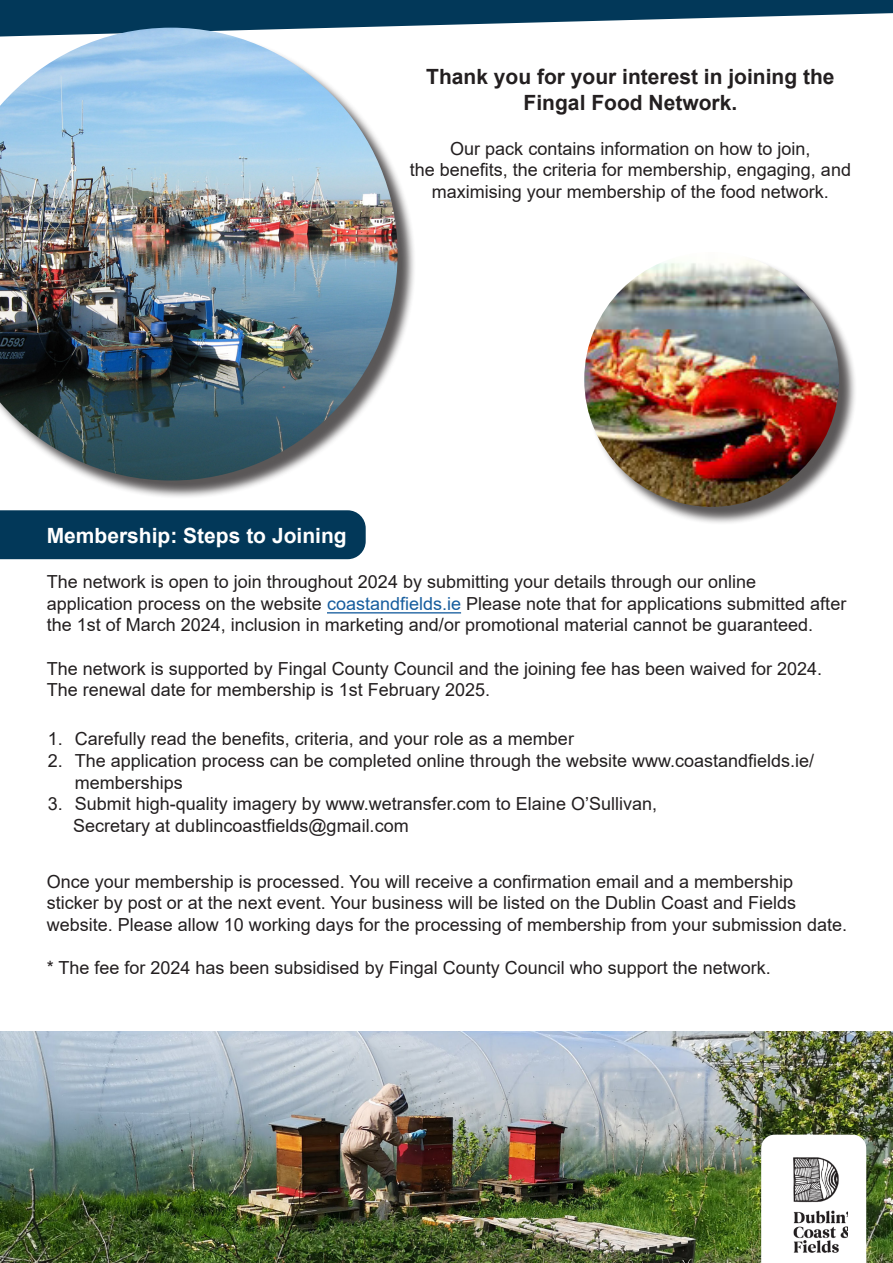
<style>
.page{position:relative;width:893px;height:1263px;background:#fff}
.page>*{position:absolute;margin:0;border:0;box-sizing:border-box;transform-origin:0 0}
.t1{font:700 21px "Arial";color:#231f20}
.t2{font:700 21px "Arial";color:#fff}
.t3{font:18px/21.6px "Arial";color:#231f20}
.t4{font:18px "Arial";color:#231f20}
.s1{font-style:inherit}
.s2{color:#175d9e}
</style>
<div class="page">
<div style="left:0;top:510px;width:366px;height:49px;background:#023859"></div>
<img style="left:0;top:1031px;width:893px;height:232px">
<svg style="left:0;top:0;width:893px;height:28px"></svg>
<div style="left:586px;top:254px;width:272px;height:271px;background:#231f20;opacity:.75"></div>
<img style="left:584px;top:252px;width:255px;height:255px;border-radius:127px">
<div style="left:0;top:30px;width:416px;height:469px;background:#231f20;opacity:.75"></div>
<img style="left:0;top:28px;width:398px;height:452px">
<svg style="left:761px;top:1135px;width:105px;height:128px"></svg>
<img style="left:770px;top:1146px;width:77px;height:108px">
<hr style="left:327px;top:612px;width:134px;height:1px;background:#175d9e">
<p class="t1" style="left:426px;top:62px;width:410px">Thank you for your interest in joining the</p>
<p class="t1" style="left:524px;top:87px;width:215px">Fingal Food Network.</p>
<p class="t4" style="left:450px;top:136px;width:362px">Our pack contains information on how to join,</p>
<p class="t3" style="left:410px;top:159px;width:443px;text-align:center">the benefits, the criteria for membership, engaging, and maximising your membership of the food network.</p>
<p class="t2" style="left:47px;top:520px;width:301px">Membership: Steps to Joining</p>
<p class="t3" style="left:47px;top:571px;width:801px">The network is open to join throughout 202<span class="s1">4</span> by submitting your details through our online application <span class="s1">process on the website</span> <span class="s2">coastandfields.ie</span> Please note that for applications submitted after the 1st of March 202<span class="s1">4</span>, inclusion in marketing and/or promotional material cannot be guaranteed.</p>
<p class="t3" style="left:47px;top:657px;width:777px">The network is supported by Fingal County Council and the joining fee has been waived for 202<span class="s1">4</span>.<br>The renewal date for membership is 1st February 202<span class="s1">5</span>.</p>
<p class="t3" style="left:48px;top:728px;width:528px">1. Carefully read the benefits, criteria, and your role as a member</p>
<p class="t3" style="left:75px;top:750px;width:741px;text-indent:-27px">2. The application process can be completed online through the website www.coastandfields.ie/ <span class="s1">memberships</span></p>
<p class="t3" style="left:48px;top:793px;width:611px">3. Submit high-quality imagery by www.wetransfer.com to Elaine O’Sullivan,</p>
<p class="t3" style="left:73px;top:815px;width:337px">Secretary at dublincoastfields@gmail.com</p>
<p class="t3" style="left:47px;top:870px;width:802px">Once your membership is processed. You will receive a confirmation email and a membership sticker by post or at the next event. Your business will be listed on the Dublin Coast and Fields website. Please allow 10 working days for the processing of membership from your submission date.</p>
<p class="t3" style="left:47px;top:957px;width:726px">* The fee for 202<span class="s1">4</span> has been subsidised by Fingal County Council who support the network.</p>
</div>
